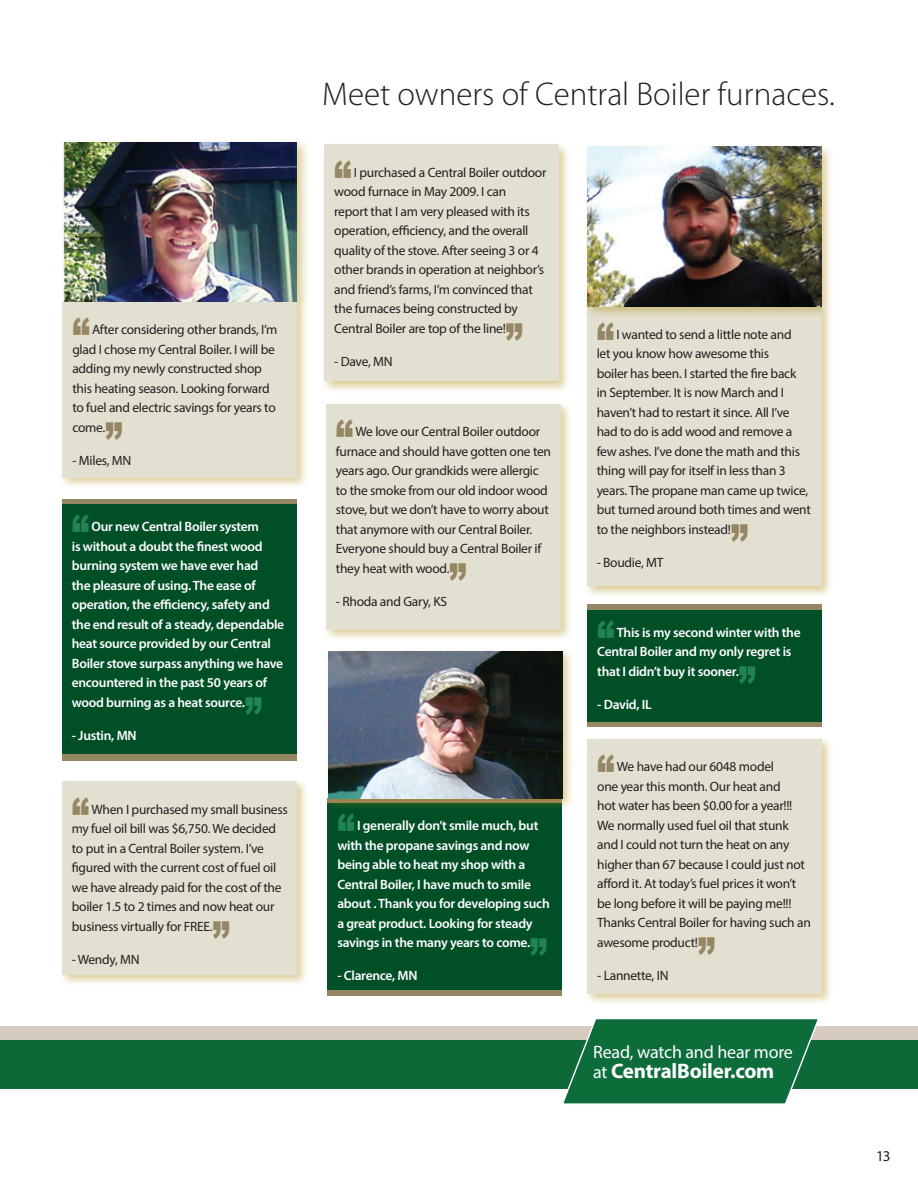
<style>
.page{position:relative;width:918px;height:1188px;background:#fff}
.page>*{position:absolute;margin:0;border:0;box-sizing:border-box;transform-origin:0 0}
.testimonials_2{font:900 43.2px "Arial";color:#958664;scale:.8 1}
.testimonials{font:900 43.2px "Arial";color:#228454;scale:.8 1}
.heading{font:300 33px "Myriad Pro";color:#231f20}
.t1{font:700 21px "Myriad Pro";letter-spacing:-.01em;color:#fff}
.t2{font:18px "Myriad Pro";letter-spacing:-.01em;color:#fff}
.t3{font:15px "Myriad Pro";color:#231f20}
.testimonials_2-2{font:13.5px/19.5px "Myriad Pro";letter-spacing:-.02em;color:#231f20}
.testimonials-2{font:600 13.5px/19.5px "Myriad Pro";letter-spacing:-.02em;color:#fff}
.s1{font-weight:400;font-size:18px}
</style>
<div class="page">
<div style="left:0;top:1026px;width:918px;height:28px;background:#d5cbbe"></div>
<div style="left:0;top:1040px;width:918px;height:49px;background:#0d6937"></div>
<div style="left:59px;top:138px;width:250px;height:177px;background:#ab8503;opacity:.4"></div>
<img style="left:63px;top:142px;width:234px;height:156px">
<svg style="left:563px;top:1019px;width:255px;height:85px"></svg>
<div style="left:62px;top:499px;width:234px;height:261px;background:#958664"></div>
<div style="left:62px;top:504px;width:234px;height:250px;background:#004f27"></div>
<div style="left:588px;top:605px;width:234px;height:122px;background:#958664"></div>
<div style="left:588px;top:610px;width:234px;height:111px;background:#004f27"></div>
<div style="left:321px;top:141px;width:250px;height:252px;background:#ab8503;opacity:.4"></div>
<div style="left:325px;top:145px;width:234px;height:236px;background:#e2e0d0"></div>
<div style="left:59px;top:298px;width:250px;height:192px;background:#ab8503;opacity:.4"></div>
<div style="left:63px;top:302px;width:234px;height:175px;background:#e2e0d0"></div>
<div style="left:323px;top:400px;width:250px;height:242px;background:#ab8503;opacity:.4"></div>
<div style="left:326px;top:404px;width:235px;height:226px;background:#e2e0d0"></div>
<div style="left:59px;top:778px;width:250px;height:209px;background:#ab8503;opacity:.4"></div>
<div style="left:62px;top:782px;width:234px;height:193px;background:#e2e0d0"></div>
<div style="left:328px;top:798px;width:234px;height:198px;background:#958664"></div>
<div style="left:328px;top:803px;width:234px;height:187px;background:#004f27"></div>
<div style="left:584px;top:736px;width:250px;height:270px;background:#ab8503;opacity:.4"></div>
<div style="left:588px;top:739px;width:234px;height:255px;background:#e2e0d0"></div>
<div style="left:584px;top:303px;width:250px;height:295px;background:#ab8503;opacity:.4"></div>
<div style="left:588px;top:307px;width:234px;height:279px;background:#e2e0d0"></div>
<div style="left:584px;top:143px;width:251px;height:177px;background:#ab8503;opacity:.4"></div>
<img style="left:588px;top:147px;width:234px;height:160px">
<div style="left:324px;top:647px;width:251px;height:164px;background:#ab8503;opacity:.4"></div>
<img style="left:328px;top:651px;width:235px;height:147px">
<p class="testimonials_2" style="left:72px;top:302px;width:23px">“</p>
<p class="testimonials_2-2" style="left:72px;top:320px;width:207px;text-indent:20px">After considering other brands, I’m glad I chose my Central Boiler. I will be adding my newly constructed shop this heating season. Looking forward to fuel and electric savings for years to come.</p>
<p class="testimonials_2" style="left:105px;top:407px;width:23px">”</p>
<p class="testimonials_2-2" style="left:72px;top:450px;width:61px">- Miles, MN</p>
<p class="testimonials" style="left:72px;top:499px;width:23px">“</p>
<p class="testimonials-2" style="left:72px;top:516px;width:214px;text-indent:20px">Our new Central Boiler system<br>is without a doubt the finest wood burning system we have ever had<br>the pleasure of using. The ease of operation, the efficiency, safety and the end result of a steady, dependable heat source provided by our Central Boiler stove surpass anything we have encountered in the past 50 years of wood burning as a heat source.</p>
<p class="testimonials" style="left:245px;top:682px;width:23px">”</p>
<p class="testimonials-2" style="left:72px;top:725px;width:66px">- Justin, MN</p>
<p class="testimonials_2" style="left:72px;top:782px;width:23px">“</p>
<p class="testimonials_2-2" style="left:72px;top:799px;width:217px;text-indent:20px">When I purchased my small business my fuel oil bill was $6,750. We decided to put in a Central Boiler system. I’ve figured with the current cost of fuel oil we have already paid for the cost of the boiler 1.5 to 2 times and now heat our business virtually for FREE.</p>
<p class="testimonials_2" style="left:212px;top:907px;width:23px">”</p>
<p class="testimonials_2-2" style="left:72px;top:949px;width:69px">- Wendy, MN</p>
<p class="heading" style="left:322px;top:76px;width:514px">Meet owners of Central Boiler furnaces.</p>
<p class="testimonials_2" style="left:334px;top:145px;width:23px">“</p>
<p class="testimonials_2-2" style="left:334px;top:162px;width:214px;text-indent:20px">I purchased a Central Boiler outdoor wood furnace in May 2009. I can<br>report that I am very pleased with its operation, efficiency, and the overall quality of the stove. After seeing 3 or 4 other brands in operation at neighbor’s and friend’s farms, I’m convinced that the furnaces being constructed by Central Boiler are top of the line!</p>
<p class="testimonials_2" style="left:506px;top:309px;width:23px">”</p>
<p class="testimonials_2-2" style="left:334px;top:351px;width:60px">- Dave, MN</p>
<p class="testimonials_2" style="left:336px;top:404px;width:23px">“</p>
<p class="testimonials_2-2" style="left:336px;top:422px;width:217px;text-indent:20px">We love our Central Boiler outdoor furnace and should have gotten one ten years ago. Our grandkids were allergic to the smoke from our old indoor wood stove, but we don’t have to worry about that anymore with our Central Boiler.<br>Everyone should buy a Central Boiler if they heat with wood.</p>
<p class="testimonials_2" style="left:449px;top:548px;width:23px">”</p>
<p class="testimonials_2-2" style="left:336px;top:591px;width:113px">- Rhoda and Gary, KS</p>
<p class="testimonials" style="left:337px;top:799px;width:23px">“</p>
<p class="testimonials-2" style="left:337px;top:816px;width:214px;text-indent:20px">I generally don’t smile much, but with the propane savings and now being able to heat my shop with a Central Boiler, I have much to smile about . Thank you for developing such a great product. Looking for steady savings in the many years to come.</p>
<p class="testimonials" style="left:530px;top:923px;width:23px">”</p>
<p class="testimonials-2" style="left:337px;top:966px;width:82px">- Clarence, MN</p>
<p class="testimonials_2" style="left:597px;top:307px;width:23px">“</p>
<p class="testimonials_2-2" style="left:597px;top:324px;width:216px;text-indent:20px">I wanted to send a little note and<br>let you know how awesome this<br>boiler has been. I started the fire back<br>in September. It is now March and I haven’t had to restart it since. All I’ve had to do is add wood and remove a few ashes. I’ve done the math and this thing will pay for itself in less than 3 years. The propane man came up twice, but turned around both times and went to the neighbors instead!</p>
<p class="testimonials_2" style="left:731px;top:510px;width:23px">”</p>
<p class="testimonials_2-2" style="left:597px;top:552px;width:68px">- Boudie, MT</p>
<p class="testimonials" style="left:597px;top:605px;width:23px">“</p>
<p class="testimonials-2" style="left:597px;top:622px;width:205px;text-indent:20px">This is my second winter with the<br>Central Boiler and my only regret is that I didn’t buy it sooner.</p>
<p class="testimonials" style="left:739px;top:652px;width:23px">”</p>
<p class="testimonials-2" style="left:597px;top:694px;width:56px">- David, IL</p>
<p class="testimonials_2" style="left:597px;top:740px;width:23px">“</p>
<p class="testimonials_2-2" style="left:597px;top:757px;width:215px;text-indent:20px">We have had our 6048 model<br>one year this month. Our heat and<br>hot water has been $0.00 for a year!!!<br>We normally used fuel oil that stunk and I could not turn the heat on any higher than 67 because I could just not afford it. At today’s fuel prices it won’t be long before it will be paying me!!!<br>Thanks Central Boiler for having such an awesome product!</p>
<p class="testimonials_2" style="left:698px;top:923px;width:23px">”</p>
<p class="testimonials_2-2" style="left:597px;top:965px;width:73px">- Lannette, IN</p>
<p class="t2" style="left:593px;top:1041px;width:201px">Read, watch and hear more</p>
<p class="t1" style="left:593px;top:1057px;width:183px"><span class="s1">at</span> CentralBoiler.com</p>
<p class="t3" style="left:876px;top:1147px;width:16px">13</p>
</div>
